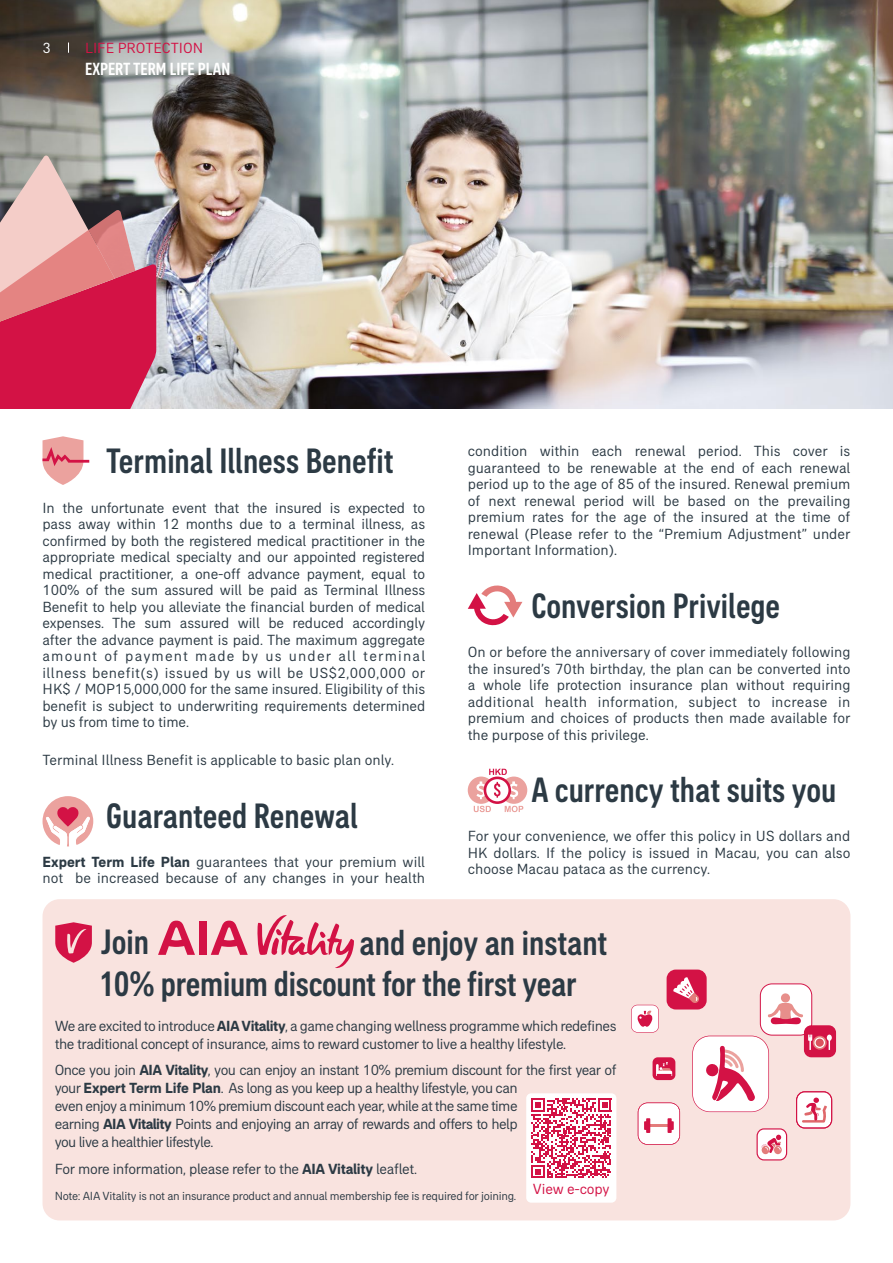
<style>
.page{position:relative;width:893px;height:1263px;background:#fff}
.page>*{position:absolute;margin:0;border:0;box-sizing:border-box;transform-origin:0 0}
.t1{font:500 condensed 36px/41.4px "AIA Everest";color:#2c3a44}
.t2{font:500 condensed 18px "AIA Everest";color:#fff}
.t3{font:15px/16.5px "AIA Everest";letter-spacing:-.03em;color:#2c3a44;text-align:justify}
.t4{font:15px/16.5px "AIA Everest";color:#2c3a44}
.t5{font:15px "AIA Everest";color:#d31245}
.t6{font:15px "AIA Everest";color:#fff}
.t7{font:12px "AIA Everest";letter-spacing:-.02em;color:#2c3a44}
.s1{font-weight:700}
</style>
<div class="page">
<img style="left:0;top:0;width:893px;height:408px">
<svg style="left:0;top:155px;width:156px;height:253px"></svg>
<svg style="left:43px;top:436px;width:46px;height:49px"></svg>
<svg style="left:43px;top:796px;width:50px;height:50px"></svg>
<svg style="left:468px;top:585px;width:54px;height:41px"></svg>
<div style="left:468px;top:776px;width:27px;height:28px;background:#eba29e;border-radius:50%"></div>
<svg style="left:476px;top:781px;width:10px;height:18px"></svg>
<div style="left:500px;top:776px;width:27px;height:28px;background:#eba29e;border-radius:50%"></div>
<svg style="left:509px;top:781px;width:9px;height:18px"></svg>
<svg style="left:484px;top:776px;width:27px;height:28px"></svg>
<div style="left:486px;top:779px;width:22px;height:22px;background:#fff;border-radius:50%"></div>
<svg style="left:494px;top:782px;width:6px;height:16px"></svg>
<svg style="left:489px;top:769px;width:18px;height:6px"></svg>
<svg style="left:474px;top:806px;width:17px;height:6px"></svg>
<svg style="left:505px;top:806px;width:18px;height:6px"></svg>
<div style="left:43px;top:899px;width:807px;height:321px;background:#f9e3df;border-radius:17px"></div>
<div style="left:757px;top:1129px;width:30px;height:31px;background:#fff;border-radius:7px"></div>
<svg style="left:761px;top:1135px;width:21px;height:19px"></svg>
<div style="left:756px;top:1128px;width:31px;height:32px;border:1px solid #d31245;border-radius:7px"></div>
<svg style="left:638px;top:1102px;width:42px;height:43px"></svg>
<svg style="left:631px;top:1005px;width:28px;height:27px"></svg>
<div style="left:667px;top:969px;width:40px;height:40px;background:#d31245;border-radius:9px"></div>
<svg style="left:673px;top:977px;width:26px;height:26px"></svg>
<svg style="left:692px;top:1036px;width:77px;height:76px"></svg>
<div style="left:760px;top:984px;width:52px;height:51px;background:#fff;border-radius:12px"></div>
<svg style="left:768px;top:993px;width:35px;height:31px"></svg>
<div style="left:760px;top:983px;width:52px;height:53px;border:1px solid #d31245;border-radius:12px"></div>
<div style="left:796px;top:1092px;width:36px;height:36px;background:#fff;border-radius:8px"></div>
<svg style="left:802px;top:1097px;width:25px;height:25px"></svg>
<div style="left:796px;top:1091px;width:36px;height:37px;border:1px solid #d31245;border-radius:8px"></div>
<div style="left:804px;top:1025px;width:32px;height:32px;background:#d31245;border-radius:7px"></div>
<svg style="left:808px;top:1034px;width:24px;height:16px"></svg>
<div style="left:653px;top:1057px;width:22px;height:23px;background:#d31245;border-radius:5px"></div>
<svg style="left:656px;top:1062px;width:16px;height:14px"></svg>
<div style="left:526px;top:1093px;width:90px;height:110px;background:#fff;border-radius:5px"></div>
<svg style="left:531px;top:1098px;width:80px;height:80px"></svg>
<svg style="left:55px;top:922px;width:37px;height:41px"></svg>
<svg style="left:257px;top:915px;width:97px;height:53px"></svg>
<div style="left:199px;top:921px;width:8px;height:34px;background:#d31245"></div>
<svg style="left:158px;top:921px;width:37px;height:34px"></svg>
<svg style="left:211px;top:921px;width:37px;height:34px"></svg>
<p class="t6" style="left:43px;top:39px;width:10px">3</p>
<p class="t5" style="left:85px;top:39px;width:120px">LIFE PROTECTION</p>
<p class="t2" style="left:85px;top:59px;width:147px">EXPERT TERM LIFE PLAN</p>
<h1 class="t1" style="left:106px;top:440px;width:289px">Terminal Illness Benefit</h1>
<p class="t3" style="left:43px;top:499px;width:384px">In the unfortunate event that the insured is expected to pass away within 12 months due to a terminal illness, as confirmed by both the registered medical practitioner in the appropriate medical specialty and our appointed registered medical practitioner, a one-off advance payment, equal to 100% of the sum assured will be paid as Terminal Illness Benefit to help you alleviate the financial burden of medical expenses. The sum assured will be reduced accordingly after the advance payment is paid. The maximum aggregate amount of payment made by us under all terminal illness benefit(s) issued by us will be US$2,000,000 or HK$ / MOP15,000,000 for the same insured. Eligibility of this benefit is subject to underwriting requirements determined by us from time to time.</p>
<p class="t4" style="left:43px;top:751px;width:353px">Terminal Illness Benefit is applicable to basic plan only.</p>
<h1 class="t1" style="left:106px;top:794px;width:253px">Guaranteed Renewal</h1>
<p class="t4" style="left:43px;top:853px;width:384px"><span class="s1">Expert Term Life Plan</span> guarantees that your premium will not be increased because of any changes in your health</p>
<p class="t3" style="left:468px;top:442px;width:384px">condition within each renewal period. This cover is guaranteed to be renewable at the end of each renewal period up to the age of 85 of the insured. Renewal premium of next renewal period will be based on the prevailing premium rates for the age of the insured at the time of renewal (Please refer to the “Premium Adjustment” under Important Information).</p>
<h1 class="t1" style="left:531px;top:584px;width:250px">Conversion Privilege</h1>
<p class="t3" style="left:468px;top:643px;width:384px">On or before the anniversary of cover immediately following the insured’s 70th birthday, the plan can be converted into a whole life protection insurance plan without requiring additional health information, subject to increase in premium and choices of products then made available for the purpose of this privilege.</p>
<h1 class="t1" style="left:531px;top:769px;width:306px">A currency that suits you</h1>
<p class="t3" style="left:468px;top:828px;width:384px">For your convenience, we offer this policy in US dollars and HK dollars. If the policy is issued in Macau, you can also choose Macau pataca as the currency.</p>
<h1 class="t1" style="left:99px;top:921px;width:509px;text-indent:260px">and enjoy an instant<br>10% premium discount for the first year</h1>
<h1 class="t1" style="left:101px;top:921px;width:49px">Join</h1>
<p class="t3" style="left:55px;top:1016px;width:563px;line-height:18px">We are excited to introduce <span class="s1">AIA Vitality</span>, a game changing wellness programme which redefines the traditional concept of insurance, aims to reward customer to live a healthy lifestyle.</p>
<p class="t3" style="left:55px;top:1061px;width:563px;line-height:18px;text-align:left">Once you join <span class="s1">AIA Vitality</span>, you can enjoy an instant 10% premium discount for the first year of your <span class="s1">Expert Term Life Plan</span>. As long as you keep up a healthy lifestyle, you can<br>even enjoy a minimum 10% premium discount each year, while at the same time<br>earning <span class="s1">AIA Vitality</span> Points and enjoying an array of rewards and offers to help<br>you live a healthier lifestyle.</p>
<p class="t3" style="left:55px;top:1160px;width:364px">For more information, please refer to the <span class="s1">AIA Vitality</span> leaflet.</p>
<p class="t5" style="left:533px;top:1180px;width:78px">View e-copy</p>
<p class="t7" style="left:55px;top:1189px;width:463px">Note: AIA Vitality is not an insurance product and annual membership fee is required for joining.</p>
</div>
